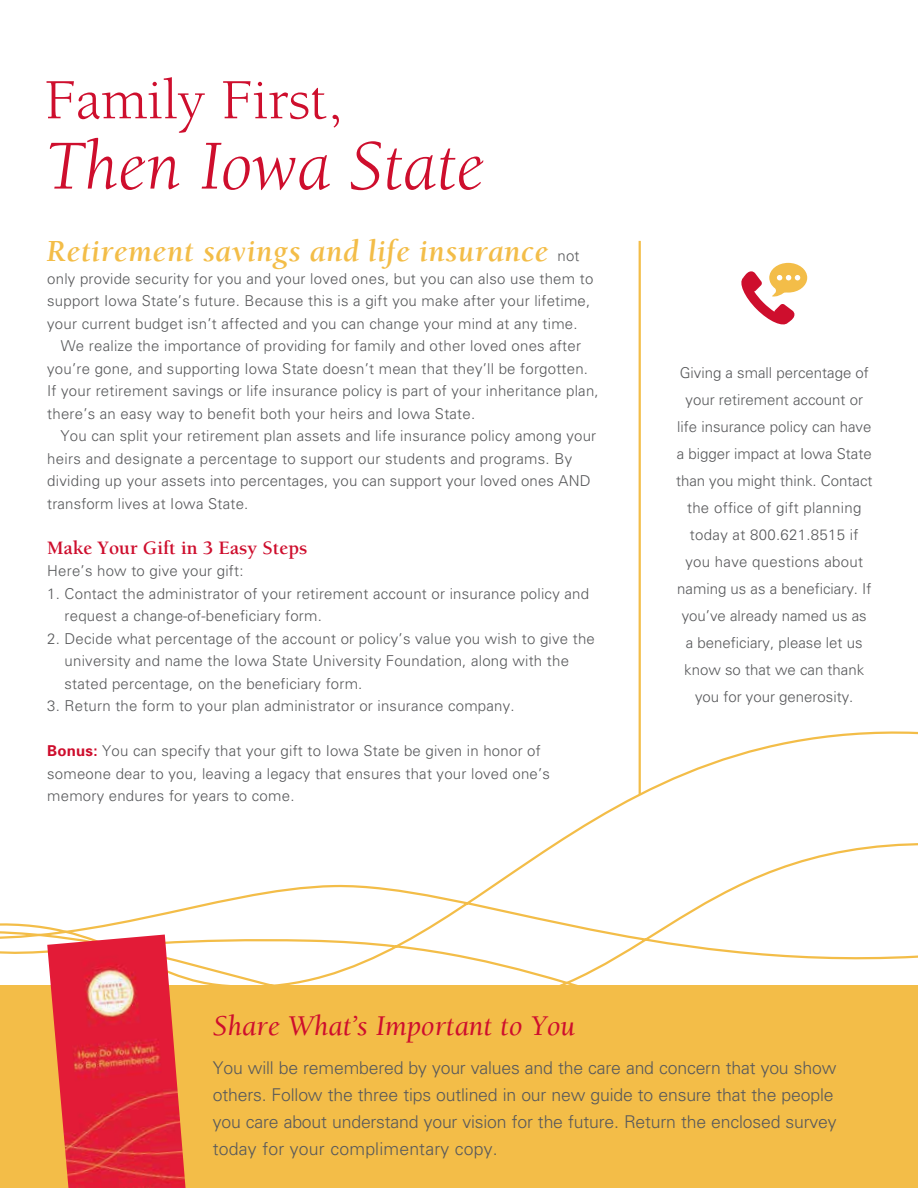
<style>
.page{position:relative;width:918px;height:1188px;background:#fff}
.page>*{position:absolute;margin:0;border:0;box-sizing:border-box;transform-origin:0 0}
.t1{font:italic 72px "Berkeley";color:#ce0e2d}
.t2{font:58.35px "Berkeley";color:#ce0e2d}
.t3{font:italic 700 31.5px "Berkeley";letter-spacing:.015em;color:#f3bd48}
.t4{font:italic 29.4px "Berkeley";color:#ce0e2d}
.t5{font:700 19.5px "Berkeley";color:#ce0e2d}
.t6{font:300 17.7px/27px "Univers";letter-spacing:-.01em;color:#58595b}
.t7{font:300 15px/22.5px "Univers";letter-spacing:.015em;color:#58595b}
.s1{font-family:"Univers";font-weight:300;font-style:normal;font-size:15px;color:#58595b}
.s2{font-weight:700;color:#ce0e2d}
</style>
<div class="page">
<div style="left:0;top:986px;width:918px;height:202px;background:#f3bd48"></div>
<svg style="left:0;top:701px;width:918px;height:285px"></svg>
<hr style="left:917px;top:829px;width:1px;height:359px;background:#dcddde">
<img style="left:47px;top:935px;width:139px;height:253px">
<hr style="left:917px;top:0;width:1px;height:598px;background:#ce0e2d">
<svg style="left:917px;top:0;width:1px;height:252px"></svg>
<hr style="left:639px;top:241px;width:2px;height:554px;background:#f3bd48">
<svg style="left:741px;top:263px;width:66px;height:62px"></svg>
<h2 class="t2" style="left:45px;top:69px;width:299px">Family First,</h2>
<h1 class="t1" style="left:45px;top:129px;width:441px">Then Iowa State</h1>
<h3 class="t3" style="left:47px;top:234px;width:534px">Retirement savings and life insurance <span class="s1">not</span></h3>
<p class="t7" style="left:47px;top:267px;width:548px">only provide security for you and your loved ones, but you can also use them to support Iowa State’s future. Because this is a gift you make after your lifetime, your current budget isn’t affected and you can change your mind at any time.</p>
<p class="t7" style="left:47px;top:334px;width:553px;text-indent:14px">We realize the importance of providing for family and other loved ones after you’re gone, and supporting Iowa State doesn’t mean that they’ll be forgotten.<br>If your retirement savings or life insurance policy is part of your inheritance plan, there’s an easy way to benefit both your heirs and Iowa State.</p>
<p class="t7" style="left:47px;top:424px;width:550px;text-indent:13px">You can split your retirement plan assets and life insurance policy among your heirs and designate a percentage to support our students and programs. By dividing up your assets into percentages, you can support your loved ones AND transform lives at Iowa State.</p>
<h3 class="t5" style="left:47px;top:537px;width:262px">Make Your Gift in 3 Easy Steps</h3>
<p class="t7" style="left:47px;top:559px;width:198px">Here’s how to give your gift:</p>
<p class="t7" style="left:65px;top:582px;width:526px;text-indent:-17px">1. Contact the administrator of your retirement account or insurance policy and request a change-of-beneficiary form.</p>
<p class="t7" style="left:65px;top:627px;width:532px;text-indent:-17px">2. Decide what percentage of the account or policy’s value you wish to give the university and name the Iowa State University Foundation, along with the stated percentage, on the beneficiary form.</p>
<p class="t7" style="left:47px;top:694px;width:469px">3. Return the form to your plan administrator or insurance company.</p>
<p class="t7" style="left:47px;top:739px;width:504px"><span class="s2">Bonus:</span> You can specify that your gift to Iowa State be given in honor of someone dear to you, leaving a legacy that ensures that your loved one’s memory endures for years to come.</p>
<p class="t7" style="left:676px;top:359px;width:198px;line-height:27px;text-align:center">Giving a small percentage of your retirement account or life insurance policy can have a bigger impact at Iowa State than you might think. Contact the office of gift planning today at 800.621.8515 if you have questions about naming us as a beneficiary. If you’ve already named us as<br>a beneficiary, please let us know so that we can thank you for your generosity.</p>
<h3 class="t4" style="left:213px;top:1010px;width:364px">Share What’s Important to You</h3>
<p class="t6" style="left:213px;top:1055px;width:625px">You will be remembered by your values and the care and concern that you show others. Follow the three tips outlined in our new guide to ensure that the people you care about understand your vision for the future. Return the enclosed survey today for your complimentary copy.</p>
</div>
